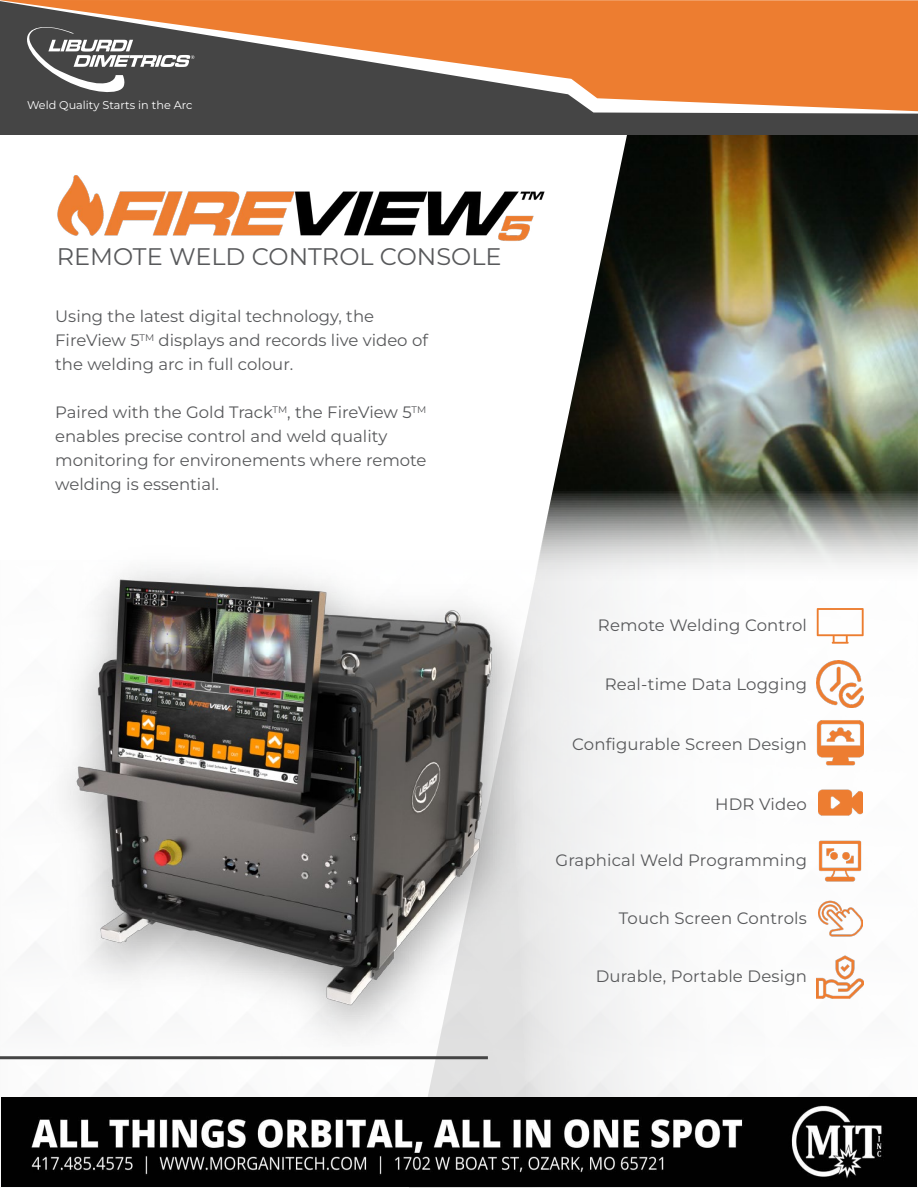
<style>
.page{position:relative;width:918px;height:1188px;background:#fff}
.page>*{position:absolute;margin:0;border:0;box-sizing:border-box;transform-origin:0 0}
.t1{font:24px "Montserrat";color:#58595b}
.t2{font:16.5px/24px "Montserrat";color:#58595b}
.t3{font:11.25px "Montserrat";color:#fff}
</style>
<div class="page">
<img style="left:0;top:586px;width:917px;height:602px">
<div style="left:0;top:111px;width:918px;height:24px;background:#454545"></div>
<svg style="left:0;top:0;width:918px;height:111px;background:#c17846"></svg>
<svg style="left:23px;top:24px;width:171px;height:72px"></svg>
<img style="left:20px;top:568px;width:548px;height:481px">
<hr style="left:0;top:1056px;width:488px;height:3px;background:#454545">
<img style="left:817px;top:661px;width:47px;height:47px">
<img style="left:816px;top:719px;width:48px;height:47px">
<img style="left:818px;top:780px;width:44px;height:45px">
<img style="left:817px;top:837px;width:47px;height:47px">
<img style="left:818px;top:897px;width:44px;height:44px">
<img style="left:817px;top:953px;width:47px;height:47px">
<svg style="left:817px;top:608px;width:47px;height:36px"></svg>
<img style="left:533px;top:135px;width:385px;height:451px">
<img style="left:57px;top:173px;width:492px;height:69px">
<img style="left:2px;top:1097px;width:914px;height:89px">
<p class="t3" style="left:27px;top:97px;width:167px">Weld Quality Starts in the Arc</p>
<h1 class="t1" style="left:57px;top:241px;width:446px">REMOTE WELD CONTROL CONSOLE</h1>
<p class="t2" style="left:55px;top:304px;width:374px">Using the latest digital technology, the<br>FireView 5<sup>TM</sup> displays and records live video of the welding arc in full colour.</p>
<p class="t2" style="left:55px;top:400px;width:373px">Paired with the Gold Track<sup>TM</sup>, the FireView 5<sup>TM </sup>enables precise control and weld quality monitoring for environements where remote welding is essential.</p>
<p class="t2" style="left:598px;top:612px;width:210px">Remote Welding Control</p>
<p class="t2" style="left:605px;top:672px;width:204px">Real-time Data Logging</p>
<p class="t2" style="left:572px;top:731px;width:236px">Configurable Screen Design</p>
<p class="t2" style="left:715px;top:792px;width:93px">HDR Video</p>
<p class="t2" style="left:556px;top:848px;width:253px">Graphical Weld Programming</p>
<p class="t2" style="left:619px;top:906px;width:190px">Touch Screen Controls</p>
<p class="t2" style="left:596px;top:964px;width:213px">Durable, Portable Design</p>
</div>
